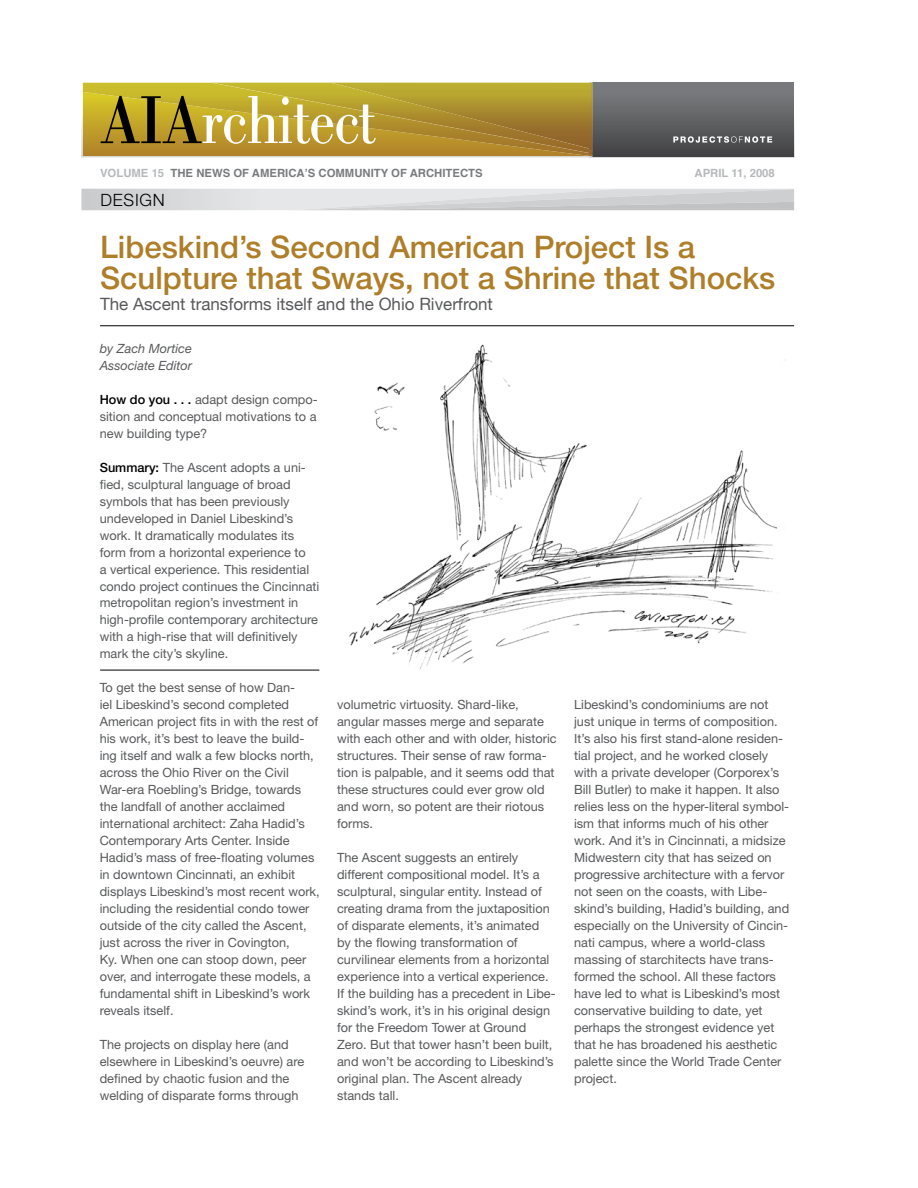
<style>
.page{position:relative;width:918px;height:1188px;background:#fff}
.page>*{position:absolute;margin:0;border:0;box-sizing:border-box;transform-origin:0 0}
.t1{font:500 31.2px/31.2px "Helvetica Neue";color:#ae7e29}
.t2{font:16.95px "Helvetica Neue";color:#58595b}
.t3{font:300 16.95px "Helvetica Neue";letter-spacing:.04em;color:#000}
.t4{font:12.75px/17px "Helvetica Neue";color:#58595b}
.t5{font:italic 12.75px/17px "Helvetica Neue";color:#58595b}
.t6{font:700 11.25px "Helvetica";color:#797b7d}
.t7{font:700 11.25px "Helvetica";color:#b6b8ba}
.s1{color:#b6b8ba}
.s2{font-weight:500;color:#000}
</style>
<div class="page">
<svg style="left:593px;top:82px;width:202px;height:76px"></svg>
<div style="left:590px;top:83px;width:203px;height:73px;background:linear-gradient(to bottom,#7e8083,#434345)"></div>
<svg style="left:673px;top:136px;width:99px;height:7px"></svg>
<svg style="left:81px;top:82px;width:512px;height:76px;background:#b69d3e"></svg>
<svg style="left:81px;top:189px;width:713px;height:21px;background:#d7d8d9"></svg>
<hr style="left:100px;top:326px;width:694px;height:1px;background:#000">
<hr style="left:100px;top:670px;width:219px;height:1px;background:#000">
<img style="left:349px;top:344px;width:428px;height:325px">
<p class="t6" style="left:100px;top:163px;width:384px"><span class="s1">VOLUME 15</span> THE NEWS OF AMERICA’S COMMUNITY OF ARCHITECTS</p>
<p class="t7" style="left:695px;top:163px;width:82px">APRIL 11, 2008</p>
<h2 class="t3" style="left:101px;top:189px;width:66px">DESIGN</h2>
<h1 class="t1" style="left:100px;top:231px;width:677px">Libeskind’s Second American Project Is a<br>Sculpture that Sways, not a Shrine that Shocks</h1>
<h2 class="t2" style="left:100px;top:294px;width:394px">The Ascent transforms itself and the Ohio Riverfront</h2>
<p class="t5" style="left:100px;top:340px;width:94px">by Zach Mortice<br>Associate Editor</p>
<p class="t4" style="left:100px;top:391px;width:219px;text-align:justify"><span class="s2">How do you . . .</span> adapt design compo&shy;sition and conceptual motivations to a new building type?</p>
<p class="t4" style="left:100px;top:458px;width:221px"><span class="s2">Summary:</span> The Ascent adopts a uni&shy;fied, sculptural language of broad symbols that has been previously undeveloped in Daniel Libeskind’s work. It dramatically modulates its form from a horizontal experience to<br>a vertical experience. This residential condo project continues the Cincinnati metropolitan region’s investment in high-profile contemporary architecture with a high-rise that will definitively mark the city’s skyline.</p>
<p class="t4" style="left:100px;top:679px;width:222px">To get the best sense of how Dan-<br>iel Libeskind’s second completed American project fits in with the rest of his work, it’s best to leave the build&shy;ing itself and walk a few blocks north, across the Ohio River on the Civil War-era Roebling’s Bridge, towards the landfall of another acclaimed international architect: Zaha Hadid’s Contemporary Arts Center. Inside Hadid’s mass of free-floating volumes in downtown Cincinnati, an exhibit displays Libeskind’s most recent work, including the residential condo tower outside of the city called the Ascent, just across the river in Covington,<br>Ky. When one can stoop down, peer over, and interrogate these models, a fundamental shift in Libeskind’s work reveals itself.</p>
<p class="t4" style="left:100px;top:1036px;width:206px">The projects on display here (and elsewhere in Libeskind’s oeuvre) are defined by chaotic fusion and the welding of disparate forms through</p>
<p class="t4" style="left:337px;top:696px;width:221px">volumetric virtuosity. Shard-like, angular masses merge and separate with each other and with older, historic structures. Their sense of raw forma&shy;tion is palpable, and it seems odd that these structures could ever grow old and worn, so potent are their riotous forms.</p>
<p class="t4" style="left:337px;top:849px;width:220px">The Ascent suggests an entirely different compositional model. It’s a sculptural, singular entity. Instead of creating drama from the juxtaposition of disparate elements, it’s animated by the flowing transformation of curvilinear elements from a horizontal experience into a vertical experience.<br>If the building has a precedent in Libe&shy;skind’s work, it’s in his original design for the Freedom Tower at Ground Zero. But that tower hasn’t been built, and won’t be according to Libeskind’s original plan. The Ascent already stands tall.</p>
<p class="t4" style="left:574px;top:696px;width:217px">Libeskind’s condominiums are not just unique in terms of composition.<br>It’s also his first stand-alone residen&shy;tial project, and he worked closely with a private developer (Corporex’s Bill Butler) to make it happen. It also relies less on the hyper-literal symbol&shy;ism that informs much of his other work. And it’s in Cincinnati, a midsize Midwestern city that has seized on progressive architecture with a fervor not seen on the coasts, with Libe&shy;skind’s building, Hadid’s building, and especially on the University of Cincin&shy;nati campus, where a world-class massing of starchitects have trans&shy;formed the school. All these factors have led to what is Libeskind’s most conservative building to date, yet perhaps the strongest evidence yet that he has broadened his aesthetic palette since the World Trade Center project.</p>
</div>
